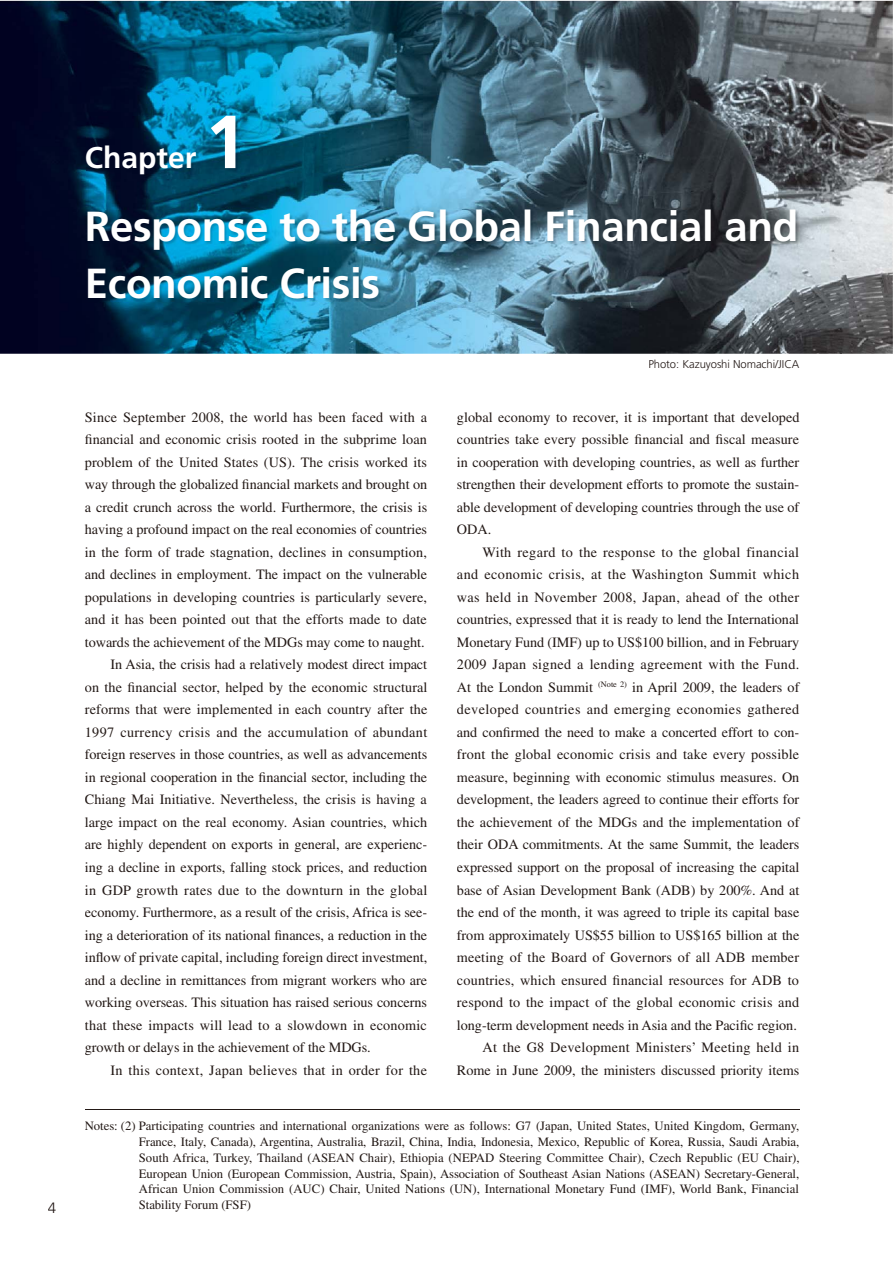
<style>
.page{position:relative;width:893px;height:1263px;background:#fff}
.page>*{position:absolute;margin:0;border:0;box-sizing:border-box;transform-origin:0 0}
.t1{font:700 75px "Frutiger";color:#fff}
.t2{font:700 42px/57px "Frutiger";letter-spacing:-.01em;color:#fff}
.t3{font:700 30px "Frutiger";color:#fff}
.t4{font:300 15px "Frutiger";color:#231916}
.t5{font:14.25px/22.5px "Times";letter-spacing:-.005em;color:#231916;text-align:justify}
.t6{font:14.25px "Times";letter-spacing:.015em;color:#231916}
.t7{font:14.25px "Times";letter-spacing:.02em;color:#231916}
.t8{font:14.25px "Times";letter-spacing:.025em;color:#231916}
.t9{font:12.75px/15.8px "Times";color:#231916;text-align:justify}
.t10{font:300 11.25px "Frutiger";letter-spacing:-.005em;color:#231916}
</style>
<div class="page">
<img style="left:0;top:1px;width:893px;height:353px">
<img style="left:87px;top:116px;width:152px;height:63px">
<img style="left:88px;top:210px;width:711px;height:92px">
<hr style="left:85px;top:1109px;width:714px;height:1px;background:#231916">
<p class="t4" style="left:48px;top:1201px;width:10px">4</p>
<h3 class="t3" style="left:85px;top:146px;width:113px">Chapter</h3>
<h1 class="t1" style="left:205px;top:112px;width:43px">1</h1>
<h2 class="t2" style="left:85px;top:201px;width:715px">Response to the Global Financial and<br>Economic Crisis</h2>
<p class="t6" style="left:85px;top:412px;width:344px">Since September 2008, the world has been faced with a</p>
<p class="t5" style="left:85px;top:430px;width:343px">financial and economic crisis rooted in the subprime loan</p>
<p class="t5" style="left:85px;top:452px;width:344px">problem of the United States (US). The crisis worked its</p>
<p class="t5" style="left:85px;top:475px;width:344px">way through the globalized financial markets and brought on</p>
<p class="t5" style="left:85px;top:497px;width:344px">a credit crunch across the world. Furthermore, the crisis is</p>
<p class="t5" style="left:85px;top:520px;width:344px">having a profound impact on the real economies of countries</p>
<p class="t5" style="left:85px;top:542px;width:344px">in the form of trade stagnation, declines in consumption,</p>
<p class="t5" style="left:85px;top:565px;width:344px">and declines in employment. The impact on the vulnerable</p>
<p class="t5" style="left:85px;top:587px;width:344px">populations in developing countries is particularly severe,</p>
<p class="t5" style="left:85px;top:610px;width:343px">and it has been pointed out that the efforts made to date</p>
<p class="t5" style="left:85px;top:632px;width:341px">towards the achievement of the MDGs may come to naught.</p>
<p class="t5" style="left:110px;top:655px;width:318px">In Asia, the crisis had a relatively modest direct impact</p>
<p class="t5" style="left:85px;top:677px;width:344px">on the financial sector, helped by the economic structural</p>
<p class="t5" style="left:85px;top:700px;width:344px">reforms that were implemented in each country after the</p>
<p class="t8" style="left:85px;top:727px;width:344px">1997 currency crisis and the accumulation of abundant</p>
<p class="t5" style="left:85px;top:745px;width:344px">foreign reserves in those countries, as well as advancements</p>
<p class="t5" style="left:85px;top:767px;width:344px">in regional cooperation in the financial sector, including the</p>
<p class="t5" style="left:85px;top:790px;width:344px">Chiang Mai Initiative. Nevertheless, the crisis is having a</p>
<p class="t5" style="left:85px;top:812px;width:344px">large impact on the real economy. Asian countries, which</p>
<p class="t5" style="left:85px;top:835px;width:344px">are highly dependent on exports in general, are experienc-</p>
<p class="t5" style="left:85px;top:857px;width:344px">ing a decline in exports, falling stock prices, and reduction</p>
<p class="t7" style="left:85px;top:885px;width:344px">in GDP growth rates due to the downturn in the global</p>
<p class="t5" style="left:85px;top:902px;width:344px">economy. Furthermore, as a result of the crisis, Africa is see-</p>
<p class="t5" style="left:85px;top:925px;width:344px">ing a deterioration of its national finances, a reduction in the</p>
<p class="t5" style="left:85px;top:947px;width:344px">inflow of private capital, including foreign direct investment,</p>
<p class="t5" style="left:85px;top:970px;width:344px">and a decline in remittances from migrant workers who are</p>
<p class="t5" style="left:85px;top:992px;width:344px">working overseas. This situation has raised serious concerns</p>
<p class="t6" style="left:85px;top:1020px;width:344px">that these impacts will lead to a slowdown in economic</p>
<p class="t5" style="left:85px;top:1037px;width:287px">growth or delays in the achievement of the MDGs.</p>
<p class="t7" style="left:110px;top:1065px;width:318px">In this context, Japan believes that in order for the</p>
<p class="t10" style="left:648px;top:359px;width:152px">Photo: Kazuyoshi Nomachi/JICA</p>
<p class="t5" style="left:457px;top:407px;width:344px">global economy to recover, it is important that developed countries take every possible financial and fiscal measure in cooperation with developing countries, as well as further strengthen their development efforts to promote the sustain&shy;able development of developing countries through the use of ODA.</p>
<p class="t5" style="left:457px;top:542px;width:344px;text-align:right">With regard to the response to the global financial<br>and economic crisis, at the Washington Summit which was held in November 2008, Japan, ahead of the other countries, expressed that it is ready to lend the International Monetary Fund (IMF) up to US$100 billion, and in February 2009 Japan signed a lending agreement with the Fund.<br>At the London Summit <sup>(Note</sup> <sup>2)</sup> in April 2009, the leaders of developed countries and emerging economies gathered and confirmed the need to make a concerted effort to con&shy;front the global economic crisis and take every possible measure, beginning with economic stimulus measures. On development, the leaders agreed to continue their efforts for the achievement of the MDGs and the implementation of their ODA commitments. At the same Summit, the leaders expressed support on the proposal of increasing the capital base of Asian Development Bank (ADB) by 200%. And at the end of the month, it was agreed to triple its capital base from approximately US$55 billion to US$165 billion at the meeting of the Board of Governors of all ADB member countries, which ensured financial resources for ADB to respond to the impact of the global economic crisis and long-term development needs in Asia and the Pacific region.<br>At the G8 Development Ministers’ Meeting held in Rome in June 2009, the ministers discussed priority items</p>
<p class="t9" style="left:139px;top:1119px;width:662px;text-indent:-54px">Notes: (2) Participating countries and international organizations were as follows: G7 (Japan, United States, United Kingdom, Germany, France, Italy, Canada), Argentina, Australia, Brazil, China, India, Indonesia, Mexico, Republic of Korea, Russia, Saudi Arabia, South Africa, Turkey, Thailand (ASEAN Chair), Ethiopia (NEPAD Steering Committee Chair), Czech Republic (EU Chair), European Union (European Commission, Austria, Spain), Association of Southeast Asian Nations (ASEAN) Secretary-General, African Union Commission (AUC) Chair, United Nations (UN), International Monetary Fund (IMF), World Bank, Financial Stability Forum (FSF)</p>
</div>
